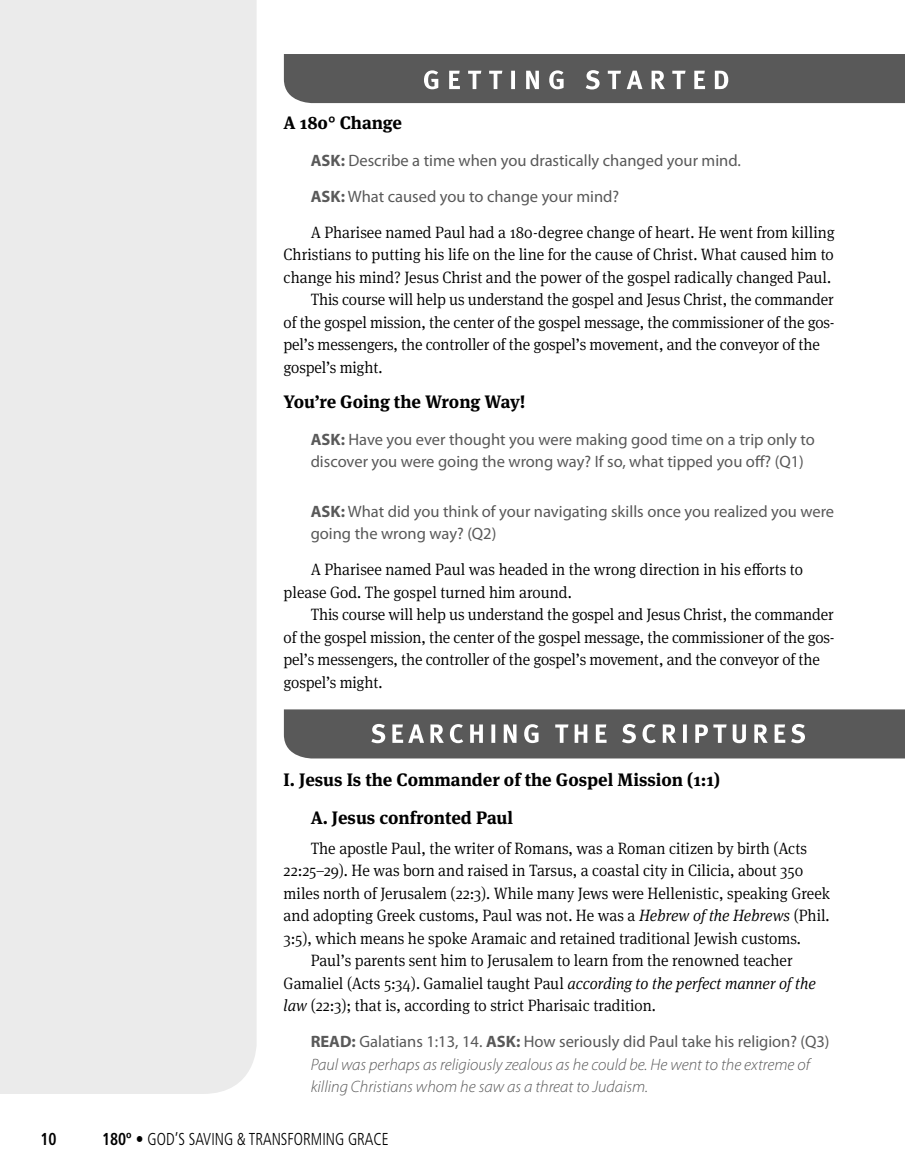
<style>
.page{position:relative;width:905px;height:1175px;background:#fff}
.page>*{position:absolute;margin:0;border:0;box-sizing:border-box;transform-origin:0 0}
.t1{font:700 18px/38.2px "Meta Serif OT";color:#000}
.t2{font:300 condensed 17.25px "Frutiger LT Std";color:#000;scale:.9 1}
.t3{font:700 condensed 17.25px "Frutiger LT Std";color:#000;scale:.9 1}
.t4{font:300 16.5px/22.5px "Meta Serif OT";color:#000;scale:.95 1}
.t5{font:16.5px/22.5px "Myriad Pro";color:#595959}
.t6{font:italic 300 16.5px/22.5px "Myriad Pro";color:#595959}
.s1{font-weight:700}
.s2{font-style:italic}
.s3{font-weight:700;font-style:normal}
.s4{font-weight:400;font-style:normal}
</style>
<div class="page">
<div style="left:0;top:0;width:256px;height:1094px;background:#ebebeb"></div>
<svg style="left:284px;top:54px;width:620px;height:49px;background:#636363"></svg>
<svg style="left:284px;top:709px;width:620px;height:49px;background:#6a6a6a"></svg>
<p class="t1" style="left:284px;top:103px;width:120px">A 180° Change</p>
<p class="t5" style="left:310px;top:142px;width:432px;line-height:36px"><span class="s1">ASK:</span> Describe a time when you drastically changed your mind.<br><span class="s1">ASK:</span> What caused you to change your mind?</p>
<p class="t4" style="left:310px;top:221px;width:553px">A Pharisee named Paul had a 180-degree change of heart. He went from killing</p>
<p class="t4" style="left:284px;top:243px;width:580px">Christians to putting his life on the line for the cause of Christ. What caused him to</p>
<p class="t4" style="left:284px;top:266px;width:578px">change his mind? Jesus Christ and the power of the gospel radically changed Paul.</p>
<p class="t4" style="left:310px;top:288px;width:552px">This course will help us understand the gospel and Jesus Christ, the commander</p>
<p class="t4" style="left:284px;top:311px;width:581px">of the gospel mission, the center of the gospel message, the commissioner of the gos-</p>
<p class="t4" style="left:284px;top:333px;width:566px">pel’s messengers, the controller of the gospel’s movement, and the conveyor of the</p>
<p class="t4" style="left:284px;top:356px;width:106px">gospel’s might.</p>
<p class="t1" style="left:284px;top:382px;width:243px">You’re Going the Wrong Way!</p>
<p class="t5" style="left:310px;top:428px;width:505px"><span class="s1">ASK:</span> Have you ever thought you were making good time on a trip only to discover you were going the wrong way? If so, what tipped you off? (Q1)</p>
<p class="t5" style="left:310px;top:500px;width:525px"><span class="s1">ASK:</span> What did you think of your navigating skills once you realized you were going the wrong way? (Q2)</p>
<p class="t4" style="left:284px;top:558px;width:548px;text-indent:27px">A Pharisee named Paul was headed in the wrong direction in his efforts to please God. The gospel turned him around.</p>
<p class="t4" style="left:284px;top:603px;width:581px;text-indent:27px">This course will help us understand the gospel and Jesus Christ, the commander of the gospel mission, the center of the gospel message, the commissioner of the gos&shy;pel’s messengers, the controller of the gospel’s movement, and the conveyor of the gospel’s might.</p>
<p class="t1" style="left:310px;top:760px;width:411px;text-indent:-27px">I. Jesus Is the Commander of the Gospel Mission (1:1)<br>A. Jesus confronted Paul</p>
<p class="t4" style="left:310px;top:836px;width:524px">The apostle Paul, the writer of Romans, was a Roman citizen by birth (Acts</p>
<p class="t4" style="left:284px;top:859px;width:548px">22:25–29). He was born and raised in Tarsus, a coastal city in Cilicia, about 350</p>
<p class="t4" style="left:284px;top:881px;width:576px">miles north of Jerusalem (22:3). While many Jews were Hellenistic, speaking Greek</p>
<p class="t4" style="left:284px;top:904px;width:576px">and adopting Greek customs, Paul was not. He was a <span class="s2">Hebrew of the Hebrews</span> (Phil.</p>
<p class="t4" style="left:284px;top:926px;width:546px">3:5), which means he spoke Aramaic and retained traditional Jewish customs.</p>
<p class="t4" style="left:310px;top:949px;width:509px">Paul’s parents sent him to Jerusalem to learn from the renowned teacher</p>
<p class="t4" style="left:284px;top:971px;width:561px">Gamaliel (Acts 5:34). Gamaliel taught Paul <span class="s2">according to the perfect manner of the</span></p>
<p class="t4" style="left:284px;top:994px;width:393px"><span class="s2">law</span> (22:3); that is, according to strict Pharisaic tradition.</p>
<p class="t6" style="left:310px;top:1031px;width:520px"><span class="s3">READ:</span> <span class="s4">Galatians 1:13, 14.</span> <span class="s3">ASK:</span> <span class="s4">How seriously did Paul take his religion? (Q3)<br></span>Paul was perhaps as religiously zealous as he could be. He went to the extreme of killing Christians whom he saw as a threat to Judaism.</p>
<p class="t3" style="left:40px;top:1128px;width:19px">10</p>
<p class="t2" style="left:102px;top:1128px;width:320px"><span class="s1">180º •</span> GOD’S SAVING &amp; TRANSFORMING GRACE</p>
</div>
